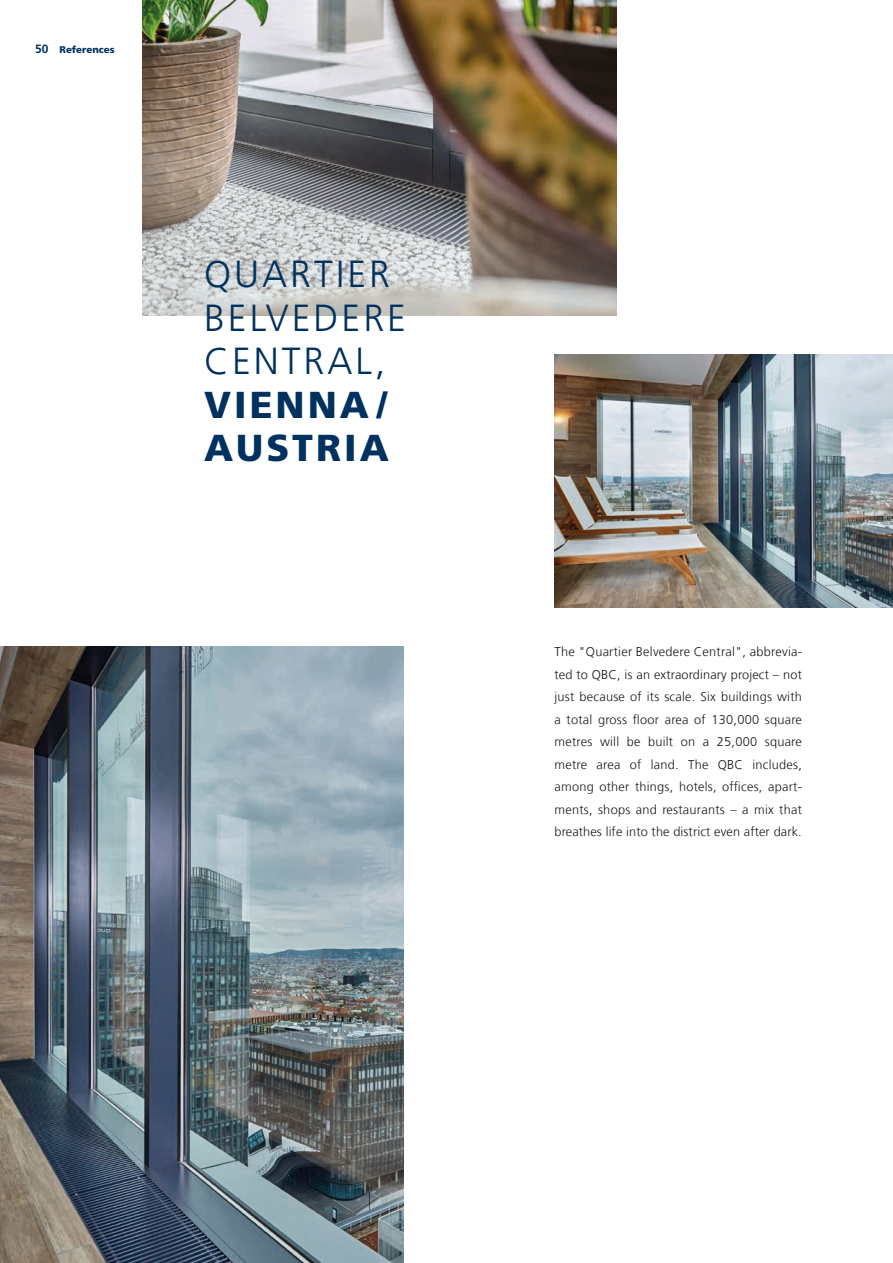
<style>
.page{position:relative;width:893px;height:1263px;background:#fff}
.page>*{position:absolute;margin:0;border:0;box-sizing:border-box;transform-origin:0 0}
.t1{font:300 37.5px/43.5px "Frutiger LT Com";letter-spacing:.08em;color:#00315f}
.t2{font:900 37.5px/43.5px "Frutiger LT Com";letter-spacing:.08em;color:#00315f}
.t3{font:300 12.75px/22.5px "Frutiger LT Com";letter-spacing:.01em;color:#1a171c;text-align:justify}
.t4{font:900 9.75px "Frutiger LT Com";color:#00315f}
.s1{font-weight:700;font-size:12px}
</style>
<div class="page">
<img style="left:142px;top:0;width:475px;height:316px">
<img style="left:554px;top:355px;width:339px;height:252px">
<img style="left:0;top:646px;width:404px;height:617px">
<p class="t4" style="left:35px;top:44px;width:81px"><span class="s1">50</span> References</p>
<h1 class="t1" style="left:204px;top:253px;width:203px">QUARTIER<br>BELVEDERE<br>CENTRAL,</h1>
<h1 class="t2" style="left:204px;top:383px;width:186px">VIENNA /<br>AUSTRIA</h1>
<p class="t3" style="left:554px;top:640px;width:249px">The "Quartier Belvedere Central", abbrevia&shy;ted to QBC, is an extraordinary project – not just because of its scale. Six buil dings with a total gross floor area of 130,000 square metres will be built on a 25,000 square metre area of land. The QBC includes, among other things, hotels, offices, apart&shy;ments, shops and restaurants – a mix that breathes life into the district even after dark.</p>
</div>
